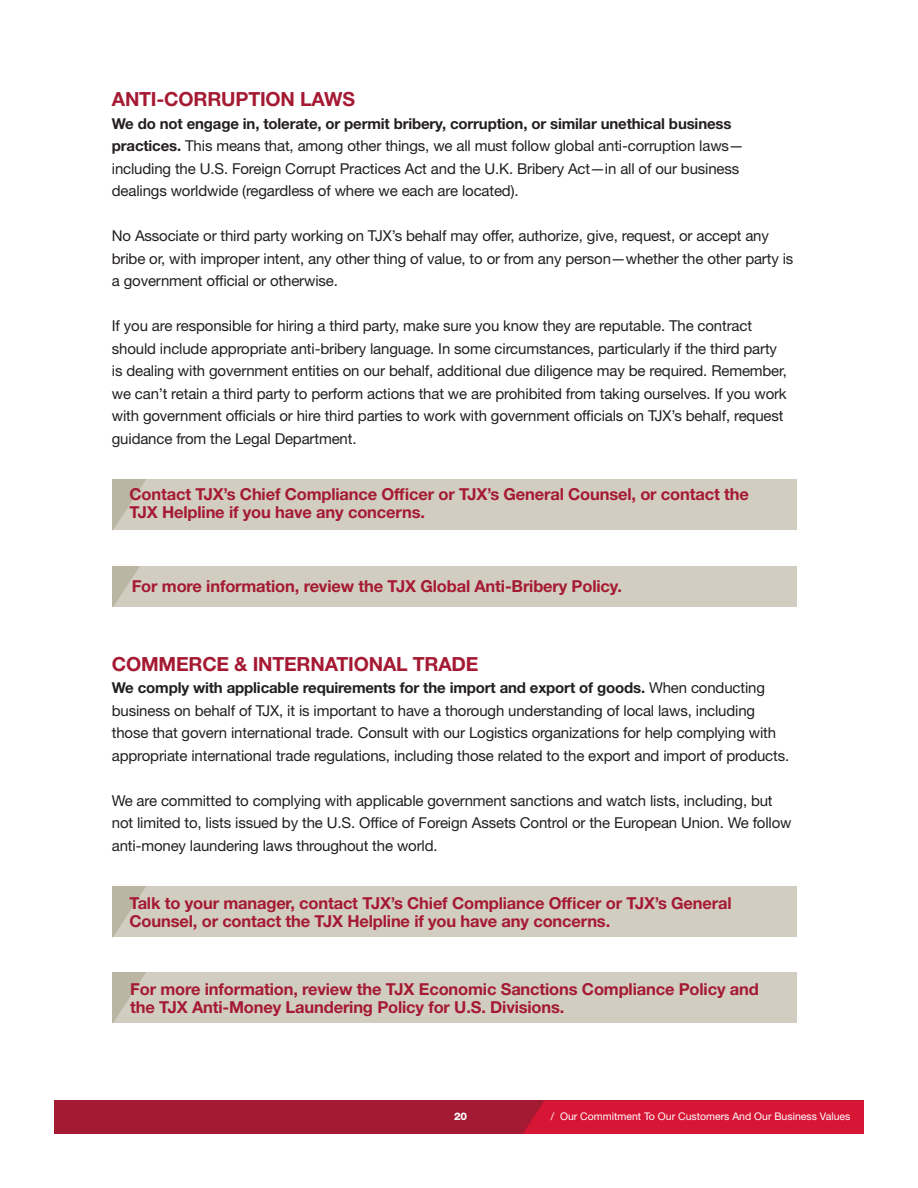
<style>
.page{position:relative;width:918px;height:1188px;background:#fff}
.page>*{position:absolute;margin:0;border:0;box-sizing:border-box;transform-origin:0 0}
.t1{font:700 19.5px "Helvetica Neue LT Std";letter-spacing:-.01em;color:#a51a33}
.t2{font:700 16.5px/18px "Helvetica Neue LT Std";letter-spacing:-.01em;color:#a51a33}
.t3{font:15px/22.5px "Helvetica Neue LT Std";letter-spacing:-.01em;color:#231f20}
.t4{font:10.5px "Helvetica Neue LT Std";color:#fff}
.t5{font:800 10.5px "Helvetica Neue LT Std";color:#fff}
.s1{font-weight:700}
</style>
<div class="page">
<div style="left:54px;top:1101px;width:810px;height:33px;background:#a51a33"></div>
<div style="left:523px;top:1101px;width:341px;height:33px;background:#d71535"></div>
<div style="left:112px;top:479px;width:685px;height:51px;background:#d2cdc1"></div>
<svg style="left:112px;top:479px;width:34px;height:51px"></svg>
<div style="left:112px;top:886px;width:685px;height:51px;background:#d2cdc1"></div>
<svg style="left:112px;top:886px;width:34px;height:51px"></svg>
<div style="left:112px;top:972px;width:685px;height:51px;background:#d2cdc1"></div>
<svg style="left:112px;top:972px;width:34px;height:51px"></svg>
<div style="left:112px;top:566px;width:685px;height:41px;background:#d2cdc1"></div>
<svg style="left:112px;top:566px;width:28px;height:41px"></svg>
<p class="t1" style="left:112px;top:87px;width:245px">ANTI-CORRUPTION LAWS</p>
<p class="t3" style="left:112px;top:112px;width:634px"><span class="s1">We do not engage in, tolerate, or permit bribery, corruption, or similar unethical business practices.</span> This means that, among other things, we all must follow global anti-corruption laws— including the U.S. Foreign Corrupt Practices Act and the U.K. Bribery Act—in all of our business dealings worldwide (regardless of where we each are located).</p>
<p class="t3" style="left:112px;top:224px;width:683px">No Associate or third party working on TJX’s behalf may offer, authorize, give, request, or accept any bribe or, with improper intent, any other thing of value, to or from any person—whether the other party is a government official or otherwise.</p>
<p class="t3" style="left:112px;top:314px;width:677px">If you are responsible for hiring a third party, make sure you know they are reputable. The contract should include appropriate anti-bribery language. In some circumstances, particularly if the third party is dealing with government entities on our behalf, additional due diligence may be required. Remember, we can’t retain a third party to perform actions that we are prohibited from taking ourselves. If you work with government officials or hire third parties to work with government officials on TJX’s behalf, request guidance from the Legal Department.</p>
<p class="t2" style="left:130px;top:485px;width:621px">Contact TJX’s Chief Compliance Officer or TJX’s General Counsel, or contact the<br>TJX Helpline if you have any concerns.</p>
<p class="t2" style="left:132px;top:577px;width:492px">For more information, review the TJX Global Anti-Bribery Policy.</p>
<p class="t1" style="left:112px;top:652px;width:368px">COMMERCE &amp; INTERNATIONAL TRADE</p>
<p class="t3" style="left:112px;top:677px;width:679px"><span class="s1">We comply with applicable requirements for the import and export of goods.</span> When conducting business on behalf of TJX, it is important to have a thorough understanding of local laws, including those that govern international trade. Consult with our Logistics organizations for help complying with appropriate international trade regulations, including those related to the export and import of products.</p>
<p class="t3" style="left:112px;top:789px;width:681px">We are committed to complying with applicable government sanctions and watch lists, including, but not limited to, lists issued by the U.S. Office of Foreign Assets Control or the European Union. We follow anti-money laundering laws throughout the world.</p>
<p class="t2" style="left:130px;top:893px;width:604px">Talk to your manager, contact TJX’s Chief Compliance Officer or TJX’s General<br>Counsel, or contact the TJX Helpline if you have any concerns.</p>
<p class="t2" style="left:130px;top:979px;width:630px">For more information, review the TJX Economic Sanctions Compliance Policy and the TJX Anti-Money Laundering Policy for U.S. Divisions.</p>
<p class="t5" style="left:454px;top:1110px;width:15px">20</p>
<p class="t4" style="left:551px;top:1110px;width:301px">/ Our Commitment To Our Customers And Our Business Values</p>
</div>
